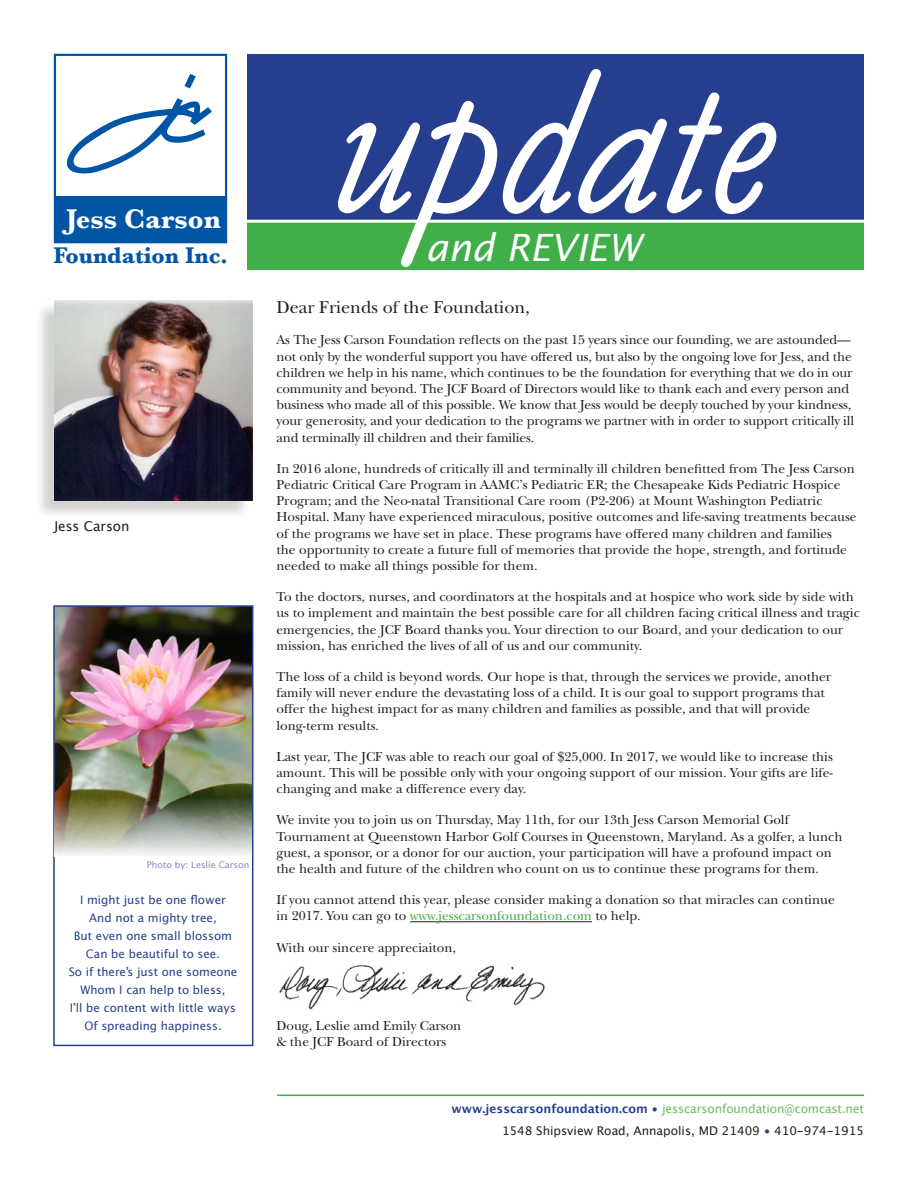
<style>
.page{position:relative;width:918px;height:1188px;background:#fff}
.page>*{position:absolute;margin:0;border:0;box-sizing:border-box;transform-origin:0 0}
.t1{font:italic 196.5px "Claude Sans Std";color:#fff}
.t2{font:italic 37.5px "Lucida Sans";color:#fff}
.t3{font:700 28.05px "Baskerville";color:#fff}
.t4{font:700 23.55px "Baskerville";color:#0155a5}
.t5{font:18px "New Baskerville";color:#231f20}
.t6{font:13.5px/16.2px "New Baskerville";color:#231f20}
.t7{font:13.5px "Lucida Grande";color:#231f20}
.t8{font:12px/21.1px "Lucida Grande";color:#231f20;text-align:right}
.t9{font:11.7px/18px "Lucida Sans";color:#253f8e;text-align:center}
.t10{font:9px "Lucida Sans";color:#8688ba}
.s1{color:#40ae49}
.s2{font-weight:700;color:#253f8e}
.s3{color:#253f8e}
.s4{color:#6eba66}
</style>
<div class="page">
<div style="left:248px;top:54px;width:616px;height:216px;background:#253f8e"></div>
<div style="left:248px;top:221px;width:618px;height:49px;background:#40ae49"></div>
<svg style="left:184px;top:74px;width:12px;height:14px"></svg>
<svg style="left:66px;top:98px;width:146px;height:76px"></svg>
<div style="left:54px;top:54px;width:173px;height:189px;border:2px solid #0155a5"></div>
<div style="left:55px;top:196px;width:171px;height:46px;background:#0155a5"></div>
<hr style="left:410px;top:921px;width:182px;height:1px;background:#231f20">
<img style="left:279px;top:966px;width:266px;height:44px">
<div style="left:35px;top:302px;width:215px;height:217px;background:#231f20;opacity:.2"></div>
<img style="left:54px;top:300px;width:198px;height:200px">
<div style="left:864px;top:210px;width:22px;height:66px;background:#fff"></div>
<hr style="left:277px;top:1095px;width:587px;height:1px;background:#40ae49">
<img style="left:56px;top:608px;width:194px;height:190px">
<div style="left:53px;top:605px;width:200px;height:441px;border:2px solid #253f8e"></div>
<img style="left:54px;top:798px;width:198px;height:59px">
<hr style="left:240px;top:220px;width:632px;height:3px;background:#fff">
<h3 class="t3" style="left:66px;top:202px;width:156px">Jess Carson</h3>
<h3 class="t4" style="left:53px;top:242px;width:176px">Foundation Inc.</h3>
<p class="t7" style="left:54px;top:518px;width:77px">Jess Carson</p>
<p class="t10" style="left:147px;top:860px;width:104px">Photo by: Leslie Carson</p>
<p class="t9" style="left:69px;top:891px;width:170px">I might just be one flower<br>And not a mighty tree,<br>But even one small blossom<br>Can be beautiful to see.<br>So if there’s just one someone<br>Whom I can help to bless,<br>I’ll be content with little ways<br>Of spreading happiness.</p>
<h1 class="t1" style="left:336px;top:44px;width:441px">u date</h1>
<h1 class="t1" style="left:421px;top:44px;width:81px">p</h1>
<h2 class="t2" style="left:425px;top:224px;width:217px">and REVIEW</h2>
<h3 class="t5" style="left:276px;top:297px;width:255px">Dear Friends of the Foundation,</h3>
<p class="t6" style="left:276px;top:332px;width:579px">As The Jess Carson Foundation reflects on the past 15 years since our founding, we are astounded— not only by the wonderful support you have offered us, but also by the ongoing love for Jess, and the children we help in his name, which continues to be the foundation for everything that we do in our community and beyond. The JCF Board of Directors would like to thank each and every person and business who made all of this possible. We know that Jess would be deeply touched by your kindness, your generosity, and your dedication to the programs we partner with in order to support critically ill and terminally ill children and their families.</p>
<p class="t6" style="left:276px;top:460px;width:582px">In 2016 alone, hundreds of critically ill and terminally ill children benefitted from The Jess Carson Pediatric Critical Care Program in AAMC’s Pediatric ER; the Chesapeake Kids Pediatric Hospice Program; and the Neo-natal Transitional Care room (P2-206) at Mount Washington Pediatric Hospital. Many have experienced miraculous, positive outcomes and life-saving treatments because of the programs we have set in place. These programs have offered many children and families<br>the opportunity to create a future full of memories that provide the hope, strength, and fortitude needed to make all things possible for them.</p>
<p class="t6" style="left:276px;top:589px;width:585px">To the doctors, nurses, and coordinators at the hospitals and at hospice who work side by side with us to implement and maintain the best possible care for all children facing critical illness and tragic emergencies, the JCF Board thanks you. Your direction to our Board, and your dedication to our mission, has enriched the lives of all of us and our community.</p>
<p class="t6" style="left:276px;top:669px;width:556px">The loss of a child is beyond words. Our hope is that, through the services we provide, another family will never endure the devastating loss of a child. It is our goal to support programs that offer the highest impact for as many children and families as possible, and that will provide long-term results.</p>
<p class="t6" style="left:276px;top:748px;width:558px;text-align:justify">Last year, The JCF was able to reach our goal of $25,000. In 2017, we would like to increase this amount. This will be possible only with your ongoing support of our mission. Your gifts are life&shy;changing and make a difference every day.</p>
<p class="t6" style="left:276px;top:812px;width:567px">We invite you to join us on Thursday, May 11th, for our 13th Jess Carson Memorial Golf Tournament at Queenstown Harbor Golf Courses in Queenstown, Maryland. As a golfer, a lunch guest, a sponsor, or a donor for our auction, your participation will have a profound impact on the health and future of the children who count on us to continue these programs for them.</p>
<p class="t6" style="left:276px;top:892px;width:560px">If you cannot attend this year, please consider making a donation so that miracles can continue in 2017. You can go to <span class="s1">www.jesscarsonfoundation.com</span> to help.</p>
<p class="t6" style="left:276px;top:939px;width:181px">With our sincere appreciaiton,</p>
<p class="t6" style="left:276px;top:1018px;width:186px">Doug, Leslie amd Emily Carson &amp; the JCF Board of Directors</p>
<p class="t8" style="left:452px;top:1099px;width:414px"><span class="s2">www.jesscarsonfoundation.com</span> <span class="s3">•</span> <span class="s4">jesscarsonfoundation@comcast.net<br></span>1548 Shipsview Road, Annapolis, MD 21409 <span class="s3">•</span> 410-974-1915</p>
</div>
